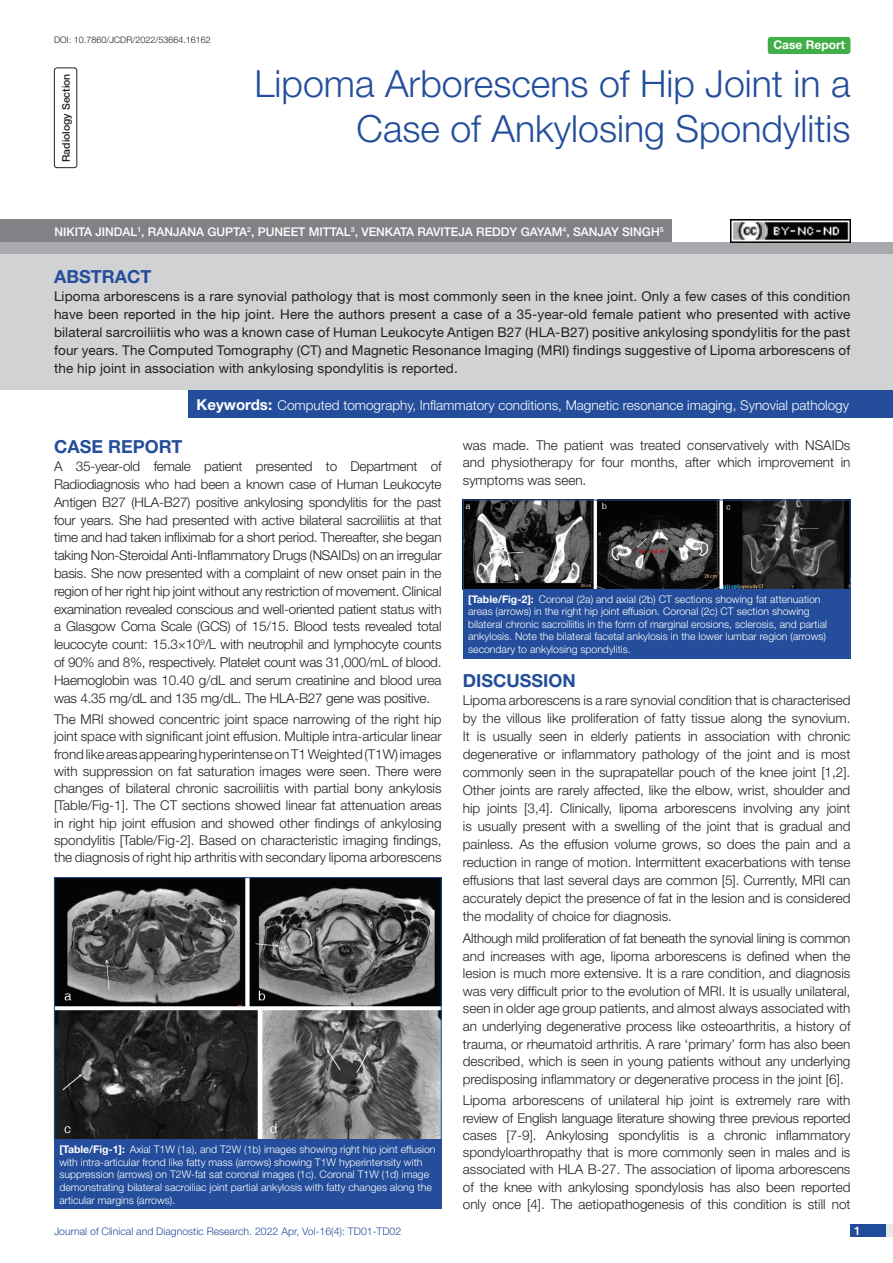
<style>
.page{position:relative;width:893px;height:1263px;background:#fff}
.page>*{position:absolute;margin:0;border:0;box-sizing:border-box;transform-origin:0 0}
.t1{font:300 37.5px/45px "Helvetica Neue";color:#244e9b;text-align:right}
.Heading{font:700 18px "Helvetica Neue";color:#244e9b}
.Abstract_head{font:700 18px "Helvetica Neue";color:#244e9b}
.Body_text{font:300 13.5px/17.2px "Helvetica Neue";color:#231f20;text-align:justify}
.Abstract_Text{font:13.5px/18px "Helvetica Neue";letter-spacing:.01em;color:#231f20;text-align:justify}
.Key_words{font:300 13.5px "Helvetica Neue";color:#fff}
.Author{font:500 12px "Helvetica Neue";color:#fff}
.t2{font:700 12px "Helvetica Neue";color:#fff}
.TABLE_FIG{font:300 10.5px/12.6px "Helvetica Neue";color:#fff}
.t3{font:300 10.5px "Helvetica Neue";color:#244e9b}
.section{font:500 10.5px "Helvetica Neue";color:#231f20}
.DOI{font:300 9px "Helvetica Neue";color:#231f20}
.s1{font-weight:700;font-size:15px}
.s2{font-weight:700}
</style>
<div class="page">
<div style="left:850px;top:1224px;width:43px;height:13px;background:#e6e7e9"></div>
<div style="left:850px;top:1224px;width:35px;height:13px;background:#214c99"></div>
<div style="left:768px;top:37px;width:82px;height:17px;background:#40ae49;border-radius:3px"></div>
<div style="left:54px;top:68px;width:23px;height:100px;border:1px solid #231f20;border-radius:3px"></div>
<div style="left:0;top:242px;width:893px;height:12px;background:#a8a9ad"></div>
<div style="left:0;top:219px;width:672px;height:23px;background:#808285"></div>
<div style="left:0;top:254px;width:893px;height:136px;background:#d1d2d4"></div>
<div style="left:189px;top:390px;width:704px;height:28px;background:#244e9b"></div>
<img style="left:465px;top:502px;width:383px;height:86px">
<div style="left:463px;top:500px;width:387px;height:90px;border:1px solid #244e9b"></div>
<div style="left:463px;top:589px;width:387px;height:69px;background:#244e9b"></div>
<img style="left:56px;top:879px;width:384px;height:259px">
<div style="left:54px;top:877px;width:388px;height:263px;border:1px solid #244e9b"></div>
<div style="left:54px;top:1140px;width:388px;height:69px;background:#244e9b"></div>
<img style="left:730px;top:220px;width:120px;height:22px">
<p class="DOI" style="left:54px;top:35px;width:158px">DOI: 10.7860/JCDR/2022/53664.16162</p>
<p class="t2" style="left:773px;top:37px;width:73px">Case Report</p>
<p class="section" style="left:60px;top:162px;width:90px;rotate:-90deg">RADIOLOGY SECTION</p>
<p class="t1" style="left:254px;top:60px;width:597px">Lipoma Arborescens of Hip Joint in a<br>Case of Ankylosing Spondylitis</p>
<p class="Author" style="left:54px;top:224px;width:611px">NIKITA JINDAL<sup>1</sup>, RANJANA GUPTA<sup>2</sup>, PUNEET MITTAL<sup>3</sup>, VENKATA RAVITEJA REDDY GAYAM <sup>4</sup>, SANJAY SING H<sup>5</sup></p>
<p class="Abstract_head" style="left:54px;top:265px;width:99px">ABSTRACT</p>
<p class="Abstract_Text" style="left:54px;top:286px;width:798px">Lipoma arborescens is a rare synovial pathology that is most commonly seen in the knee joint. Only a few cases of this condition have been reported in the hip joint. Here the authors present a case of a 35-year-old female patient who presented with active bilateral sarcroiliitis who was a known case of Human Leukocyte Antigen B27 (HLA-B27) positive ankylosing spondylitis for the past four years. The Computed Tomography (CT) and Magnetic Resonance Imaging (MRI) findings suggestive of Lipoma arborescens of the hip joint in association with ankylosing spondylitis is reported.</p>
<p class="Key_words" style="left:197px;top:396px;width:654px"><span class="s1">Keywords:</span> Computed tomography, Inflammatory conditions, Magnetic resonance imaging, Synovial pathology</p>
<p class="Heading" style="left:54px;top:436px;width:130px">CASE REPORT</p>
<p class="Body_text" style="left:54px;top:457px;width:389px;line-height:17.9px">A 35-year-old female patient presented to Department of Radiodiagnosis who had been a known case of Human Leukocyte Antigen B27 (HLA-B27) positive ankylosing spondylitis for the past four years. She had presented with active bilateral sacroiliitis at that time and had taken infliximab for a short period. Thereafter, she began taking Non-Steroidal Anti-Inflammatory Drugs (NSAIDs) on an irregular basis. She now presented with a complaint of new onset pain in the region of her right hip joint without any restriction of movement. Clinical examination revealed conscious and well-oriented patient status with a Glasgow Coma Scale (GCS) of 15/15. Blood tests revealed total leucocyte count: 15.3×10<sup>9</sup>/L with neutrophil and lymphocyte counts of 90% and 8%, respectively. Platelet count was 31,000/mL of blood.<br>Haemoglobin was 10.40 g/dL and serum creatinine and blood urea was 4.35 mg/dL and 135 mg/dL. The HLA-B27 gene was positive.</p>
<p class="Body_text" style="left:54px;top:710px;width:389px">The MRI showed concentric joint space narrowing of the right hip joint space with significant joint effusion. Multiple intra-articular linear frond like areas appearing hyperintense on T1 Weighted (T1W) images with suppression on fat saturation images were seen. There were changes of bilateral chronic sacroiliitis with partial bony ankylosis [Table/Fig-1]. The CT sections showed linear fat attenuation areas in right hip joint effusion and showed other findings of ankylosing spondylitis [Table/Fig-2]. Based on characteristic imaging findings, the diagnosis of right hip arthritis with secondary lipoma arborescens</p>
<p class="TABLE_FIG" style="left:59px;top:1143px;width:378px"><span class="s2">[Table/Fig-1]:</span> Axial T1W (1a), and T2W (1b) images showing right hip joint effusion with intra-articular frond like fatty mass (arrows) showing T1W hyperintensity with suppression (arrows) on T2W-fat sat coronal images (1c). Coronal T1W (1d) image demonstrating bilateral sacroiliac joint partial ankylosis with fatty changes along the articular margins (arrows).</p>
<p class="Body_text" style="left:463px;top:436px;width:389px">was made. The patient was treated conservatively with NSAIDs and physiotherapy for four months, after which improvement in symptoms was seen.</p>
<p class="TABLE_FIG" style="left:468px;top:592px;width:360px"><span class="s2">[Table/Fig-2]:</span> Coronal (2a) and axial (2b) CT sections showing fat attenuation areas (arrows) in the right hip joint effusion. Coronal (2c) CT section showing bilateral chronic sacroiliitis in the form of marginal erosions, sclerosis, and partial ankylosis. Note the bilateral facetal ankylosis in the lower lumbar region (arrows) secondary to ankylosing spondylitis.</p>
<p class="Heading" style="left:463px;top:670px;width:115px">DISCUSSION</p>
<p class="Body_text" style="left:463px;top:691px;width:389px;line-height:18px">Lipoma arborescens is a rare synovial condition that is characterised by the villous like proliferation of fatty tissue along the synovium.<br>It is usually seen in elderly patients in association with chronic degenerative or inflammatory pathology of the joint and is most commonly seen in the suprapatellar pouch of the knee joint [1,2].<br>Other joints are rarely affected, like the elbow, wrist, shoulder and hip joints [3,4]. Clinically, lipoma arborescens involving any joint is usually present with a swelling of the joint that is gradual and painless. As the effusion volume grows, so does the pain and a reduction in range of motion. Intermittent exacerbations with tense effusions that last several days are common [5]. Currently, MRI can accurately depict the presence of fat in the lesion and is considered the modality of choice for diagnosis.</p>
<p class="Body_text" style="left:463px;top:929px;width:389px">Although mild proliferation of fat beneath the synovial lining is common and increases with age, lipoma arborescens is defined when the lesion is much more extensive. It is a rare condition, and diagnosis was very difficult prior to the evolution of MRI. It is usually unilateral, seen in older age group patients, and almost always associated with an underlying degenerative process like osteoarthritis, a history of trauma, or rheumatoid arthritis. A rare ‘primary’ form has also been described, which is seen in young patients without any underlying predisposing inflammatory or degenerative process in the joint [6].</p>
<p class="Body_text" style="left:463px;top:1091px;width:389px">Lipoma arborescens of unilateral hip joint is extremely rare with review of English language literature showing three previous reported cases [7-9]. Ankylosing spondylitis is a chronic inflammatory spondyloarthropathy that is more commonly seen in males and is associated with HLA B-27. The association of lipoma arborescens of the knee with ankylosing spondylosis has also been reported only once [4]. The aetiopathogenesis of this condition is still not</p>
<p class="t3" style="left:54px;top:1225px;width:349px">Journal of Clinical and Diagnostic Research. 2022 Apr, Vol-16(4): TD01-TD02</p>
<p class="Author" style="left:854px;top:1223px;width:8px">1</p>
</div>
